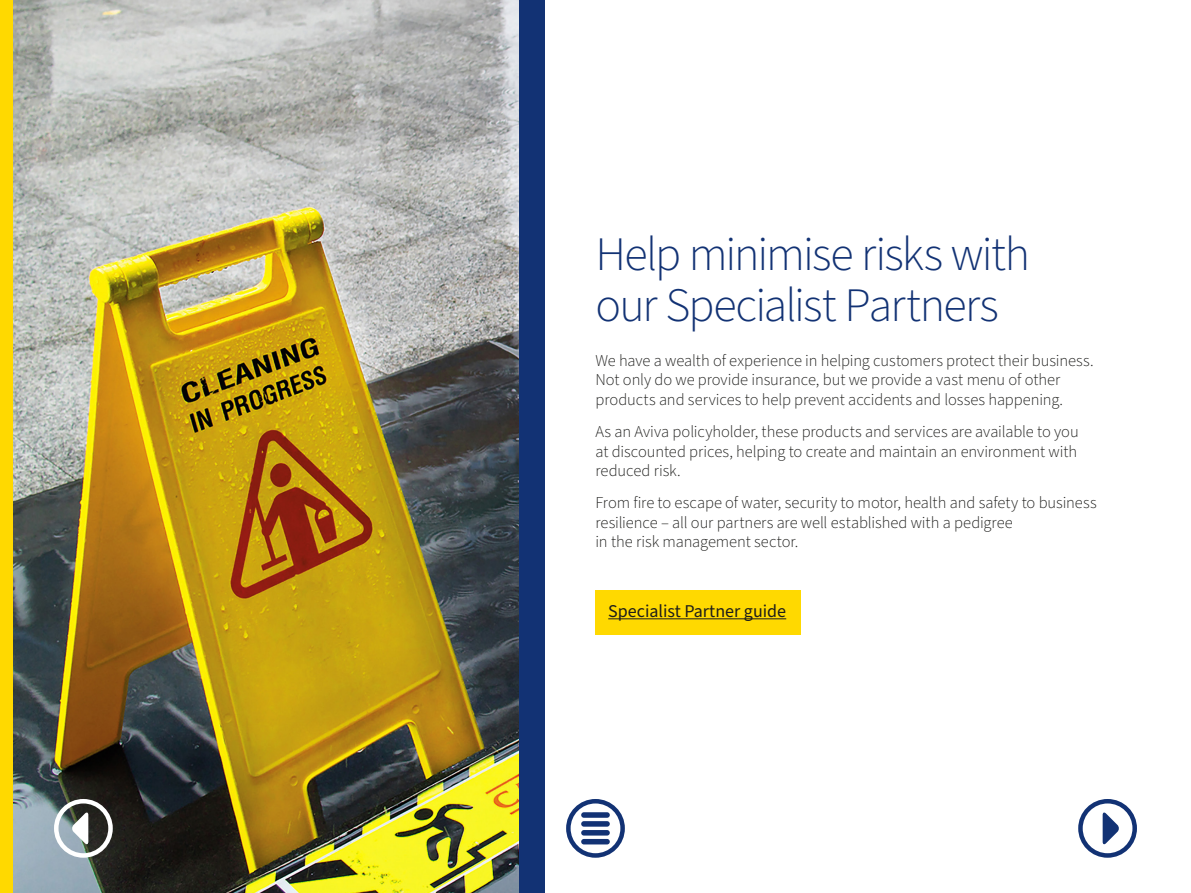
<style>
.page{position:relative;width:1191px;height:893px;background:#fff}
.page>*{position:absolute;margin:0;border:0;box-sizing:border-box;transform-origin:0 0}
.t1{font:300 48px/51px "Source Sans Pro";letter-spacing:-.04em;color:#123274}
.t2{font:18px "Source Sans Pro";color:#1d1d1b}
.t3{font:300 16.5px/19.5px "Source Sans Pro";letter-spacing:-.005em;color:#1d1d1b}
</style>
<div class="page">
<img style="left:13px;top:0;width:506px;height:893px">
<div style="left:519px;top:0;width:25px;height:893px;background:#123274"></div>
<div style="left:0;top:0;width:13px;height:893px;background:#ffd900"></div>
<div style="left:566px;top:799px;width:59px;height:59px;border:4px solid #123274;border-radius:50%"></div>
<div style="left:581px;top:830px;width:29px;height:5px;background:#123274;border-radius:3px"></div>
<div style="left:581px;top:812px;width:29px;height:6px;background:#123274;border-radius:3px"></div>
<div style="left:581px;top:821px;width:29px;height:6px;background:#123274;border-radius:3px"></div>
<div style="left:581px;top:839px;width:29px;height:5px;background:#123274;border-radius:3px"></div>
<div style="left:54px;top:799px;width:59px;height:59px;border:4px solid #fff;border-radius:50%"></div>
<svg style="left:72px;top:812px;width:16px;height:33px"></svg>
<div style="left:1078px;top:799px;width:59px;height:59px;border:4px solid #123274;border-radius:50%"></div>
<svg style="left:1102px;top:812px;width:17px;height:33px"></svg>
<div style="left:595px;top:590px;width:205px;height:45px;background:#ffd900"></div>
<hr style="left:608px;top:618px;width:178px;height:1px;background:#1d1d1b">
<h1 class="t1" style="left:595px;top:230px;width:436px">Help minimise risks with our Specialist Partners</h1>
<p class="t3" style="left:595px;top:351px;width:499px">We have a wealth of experience in helping customers protect their business.<br>Not only do we provide insurance, but we provide a vast menu of other products and services to help prevent accidents and losses happening.</p>
<p class="t3" style="left:595px;top:422px;width:485px;text-align:justify">As an Aviva policyholder, these products and services are available to you at discounted prices, helping to create and maintain an environment with reduced risk.</p>
<p class="t3" style="left:595px;top:494px;width:502px">From fire to escape of water, security to motor, health and safety to business resilience – all our partners are well established with a pedigree<br>in the risk management sector.</p>
<p class="t2" style="left:608px;top:599px;width:179px">Specialist Partner guide</p>
</div>
